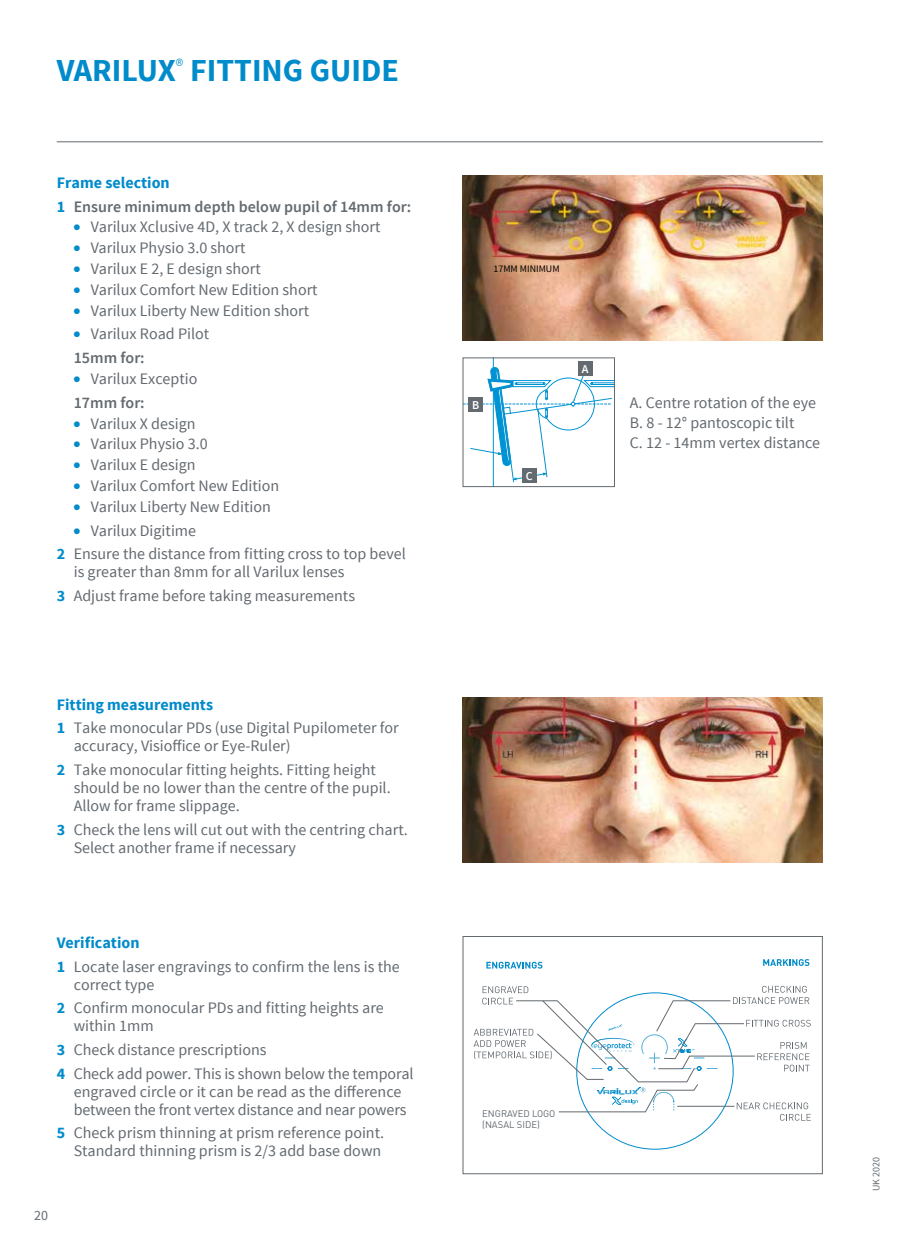
<style>
.page{position:relative;width:908px;height:1248px;background:#fff}
.page>*{position:absolute;margin:0;border:0;box-sizing:border-box;transform-origin:0 0}
.t1{font:700 32px "Source Sans Pro";color:#008bcb}
.t2{font:16px/23.6px "Source Sans Pro";color:#636a70}
.t3{font:600 16px/23.6px "Source Sans Pro";color:#636a70}
.t4{font:14px "Source Sans Pro";color:#636a70}
.t5{font:600 12px "Source Sans Pro";color:#fff}
.t6{font:10px "Source Sans Pro";color:#000}
.t7{font:10px "Source Sans Pro";color:#636a70}
.t8{font:9.4px/11.4px "DINOT";color:#636a70}
.s1{font-weight:700;color:#008bcb}
.s2{color:#008bcb}
.s3{font-weight:600}
</style>
<div class="page">
<hr style="left:57px;top:141px;width:765px;height:1px;background:#636a70">
<img style="left:462px;top:697px;width:360px;height:165px">
<svg style="left:763px;top:959px;width:46px;height:6px"></svg>
<svg style="left:486px;top:961px;width:56px;height:7px"></svg>
<svg style="left:473px;top:985px;width:337px;height:135px"></svg>
<hr style="left:677px;top:1105px;width:57px;height:1px;background:#636a70">
<div style="left:462px;top:935px;width:360px;height:239px;border:1px solid #636a70"></div>
<img style="left:462px;top:176px;width:360px;height:164px">
<hr style="left:493px;top:358px;width:1px;height:128px;background:#0093d3">
<svg style="left:464px;top:367px;width:148px;height:115px"></svg>
<div style="left:462px;top:357px;width:152px;height:130px;border:1px solid #636a70"></div>
<div style="left:577px;top:361px;width:15px;height:14px;background:#636a70"></div>
<div style="left:522px;top:469px;width:14px;height:14px;background:#636a70"></div>
<div style="left:468px;top:397px;width:14px;height:14px;background:#636a70"></div>
<h1 class="t1" style="left:57px;top:50px;width:343px">VARILUX<sup>®</sup> FITTING GUIDE</h1>
<p class="t3" style="left:57px;top:171px;width:356px"><span class="s1">Frame selection<br>1</span> Ensure minimum depth below pupil of 14mm for:</p>
<p class="t2" style="left:74px;top:215px;width:308px"><span class="s2">●</span> Varilux Xclusive 4D, X track 2, X design short</p>
<p class="t2" style="left:74px;top:236px;width:173px"><span class="s2">●</span> Varilux Physio 3.0 short</p>
<p class="t2" style="left:74px;top:257px;width:188px"><span class="s2">●</span> Varilux E 2, E design short</p>
<p class="t2" style="left:74px;top:278px;width:245px"><span class="s2">●</span> Varilux Comfort New Edition short</p>
<p class="t2" style="left:74px;top:299px;width:237px"><span class="s2">●</span> Varilux Liberty New Edition short</p>
<p class="t2" style="left:74px;top:322px;width:137px"><span class="s2">●</span> Varilux Road Pilot<br><span class="s3">15mm for:</span></p>
<p class="t2" style="left:74px;top:367px;width:125px"><span class="s2">●</span> Varilux Exceptio<br><span class="s3">17mm for:</span></p>
<p class="t2" style="left:74px;top:411px;width:123px"><span class="s2">●</span> Varilux X design</p>
<p class="t2" style="left:74px;top:432px;width:135px"><span class="s2">●</span> Varilux Physio 3.0</p>
<p class="t2" style="left:74px;top:453px;width:123px"><span class="s2">●</span> Varilux E design</p>
<p class="t2" style="left:74px;top:474px;width:207px"><span class="s2">●</span> Varilux Comfort New Edition</p>
<p class="t2" style="left:74px;top:495px;width:198px"><span class="s2">●</span> Varilux Liberty New Edition</p>
<p class="t2" style="left:57px;top:518px;width:350px;text-indent:17px"><span class="s2">●</span> Varilux Digitime<br><span class="s1">2</span> Ensure the distance from fitting cross to top bevel</p>
<p class="t2" style="left:57px;top:560px;width:300px;text-align:center">is greater than 8mm for all Varilux lenses<br><span class="s1">3</span> Adjust frame before taking measurements</p>
<p class="t2" style="left:57px;top:692px;width:343px"><span class="s1">Fitting measurements<br>1</span> Take monocular PDs (use Digital Pupilometer for</p>
<p class="t2" style="left:57px;top:734px;width:320px;text-indent:17px">accuracy, Visioffice or Eye-Ruler)<br><span class="s1">2</span> Take monocular fitting heights. Fitting height</p>
<p class="t2" style="left:74px;top:779px;width:318px;line-height:18px">should be no lower than the centre of the pupil.<br>Allow for frame slippage.</p>
<p class="t2" style="left:74px;top:820px;width:335px;line-height:18px;text-indent:-17px"><span class="s1">3</span> Check the lens will cut out with the centring chart.<br>Select another frame if necessary</p>
<p class="t2" style="left:57px;top:931px;width:344px"><span class="s1">Verification<br>1</span> Locate laser engravings to confirm the lens is the</p>
<p class="t2" style="left:57px;top:972px;width:328px;text-indent:17px">correct type<br><span class="s1">2</span> Confirm monocular PDs and fitting heights are</p>
<p class="t2" style="left:57px;top:1014px;width:358px;text-indent:17px">within 1mm<br><span class="s1">3</span> Check distance prescriptions<br><span class="s1">4</span> Check add power. This is shown below the temporal</p>
<p class="t2" style="left:74px;top:1082px;width:334px;line-height:18px">engraved circle or it can be read as the difference between the front vertex distance and near powers</p>
<p class="t2" style="left:57px;top:1124px;width:329px;line-height:18px;text-align:right"><span class="s1">5</span> Check prism thinning at prism reference point.<br>Standard thinning prism is 2/3 add base down</p>
<p class="t4" style="left:34px;top:1206px;width:15px">20</p>
<p class="t6" style="left:493px;top:262px;width:68px">17MM MINIMUM</p>
<p class="t5" style="left:472px;top:397px;width:9px">B</p>
<p class="t5" style="left:525px;top:469px;width:8px">C</p>
<p class="t5" style="left:581px;top:361px;width:8px">A</p>
<p class="t2" style="left:629px;top:393px;width:192px;line-height:20px">A. Centre rotation of the eye<br>B. 8 - 12° pantoscopic tilt<br>C. 12 - 14mm vertex distance</p>
<p class="t8" style="left:482px;top:1107px;width:75px">ENGRAVED LOGO (NASAL SIDE)</p>
<p class="t7" style="left:869px;top:1191px;width:36px;rotate:-90deg">UK 2020</p>
</div>
